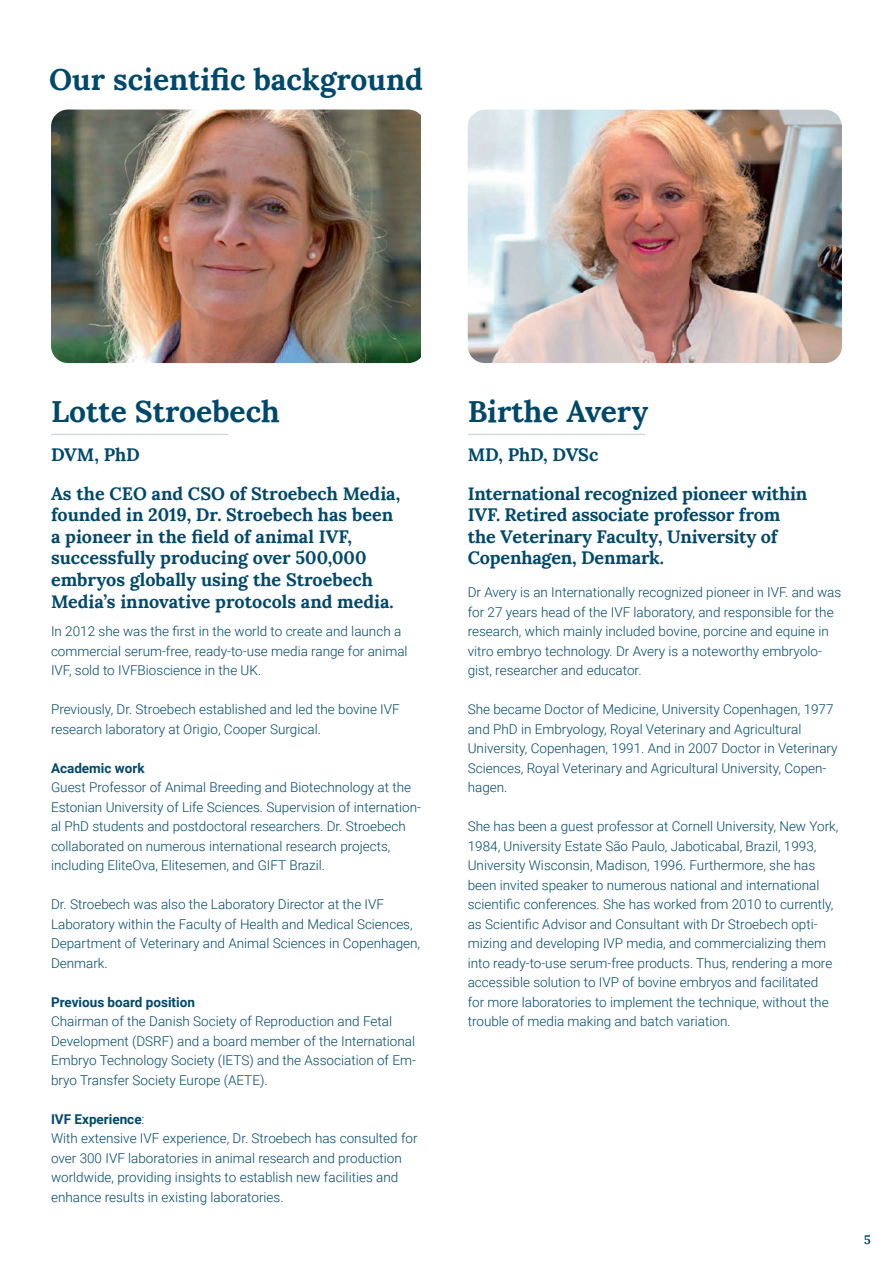
<style>
.page{position:relative;width:893px;height:1263px;background:#fff}
.page>*{position:absolute;margin:0;border:0;box-sizing:border-box;transform-origin:0 0}
.t1{font:700 30px "Lora";color:#00486a}
.t2{font:700 18px/21.6px "Lora";letter-spacing:-.005em;color:#00486a}
.t3{font:300 13.5px/19.5px "Roboto";color:#00486a}
.t4{font:700 13.5px "Roboto";color:#00486a}
.t5{font:12px "Lora";color:#00486a}
.s1{font-weight:700}
</style>
<div class="page">
<img style="left:51px;top:110px;width:370px;height:253px">
<img style="left:468px;top:110px;width:374px;height:253px">
<hr style="left:51px;top:434px;width:177px;height:1px;background:#00486a">
<hr style="left:468px;top:434px;width:177px;height:1px;background:#00486a">
<h1 class="t1" style="left:49px;top:54px;width:375px">Our scientific background</h1>
<h1 class="t1" style="left:51px;top:385px;width:230px">Lotte Stroebech</h1>
<h2 class="t2" style="left:51px;top:433px;width:351px;line-height:39px">DVM, PhD<br>As the CEO and CSO of Stroebech Media,</h2>
<h2 class="t2" style="left:51px;top:502px;width:344px">founded in 2019, Dr. Stroebech has been a pioneer in the field of animal IVF, successfully producing over 500,000 embryos globally using the Stroebech Media’s innovative protocols and media.</h2>
<p class="t3" style="left:51px;top:621px;width:358px">In 2012 she was the first in the world to create and launch a commercial serum-free, ready-to-use media range for animal<br>IVF, sold to IVFBioscience in the UK.</p>
<p class="t3" style="left:51px;top:699px;width:350px">Previously, Dr. Stroebech established and led the bovine IVF research laboratory at Origio, Cooper Surgical.</p>
<p class="t4" style="left:51px;top:758px;width:95px">Academic work</p>
<p class="t3" style="left:51px;top:777px;width:372px">Guest Professor of Animal Breeding and Biotechnology at the Estonian University of Life Sciences. Supervision of internation&shy;al PhD students and postdoctoral researchers. Dr. Stroebech collaborated on numerous international research projects, including EliteOva, Elitesemen, and GIFT Brazil.</p>
<p class="t3" style="left:51px;top:894px;width:371px">Dr. Stroebech was also the Laboratory Director at the IVF Laboratory within the Faculty of Health and Medical Sciences, Department of Veterinary and Animal Sciences in Copenhagen, Denmark.</p>
<p class="t4" style="left:51px;top:992px;width:145px">Previous board position</p>
<p class="t3" style="left:51px;top:1011px;width:366px">Chairman of the Danish Society of Reproduction and Fetal Development (DSRF) and a board member of the International Embryo Technology Society (IETS) and the Association of Em&shy;bryo Transfer Society Europe (AETE).</p>
<p class="t3" style="left:51px;top:1108px;width:368px"><span class="s1">IVF Experience</span>:<br>With extensive IVF experience, Dr. Stroebech has consulted for over 300 IVF laboratories in animal research and production worldwide, providing insights to establish new facilities and enhance results in existing laboratories.</p>
<h1 class="t1" style="left:468px;top:385px;width:182px">Birthe Avery</h1>
<h2 class="t2" style="left:468px;top:433px;width:341px;line-height:39px">MD, PhD, DVSc<br>International recognized pioneer within</h2>
<h2 class="t2" style="left:468px;top:502px;width:314px">IVF. Retired associate professor from the Veterinary Faculty, University of<br>Copenhagen, Denmark.</h2>
<p class="t3" style="left:468px;top:582px;width:375px">Dr Avery is an Internationally recognized pioneer in IVF. and was for 27 years head of the IVF laboratory, and responsible for the research, which mainly included bovine, porcine and equine in vitro embryo technology. Dr Avery is a noteworthy embryolo&shy;gist, researcher and educator.</p>
<p class="t3" style="left:468px;top:699px;width:371px">She became Doctor of Medicine, University Copenhagen, 1977 and PhD in Embryology, Royal Veterinary and Agricultural University, Copenhagen, 1991. And in 2007 Doctor in Veterinary Sciences, Royal Veterinary and Agricultural University, Copen&shy;hagen.</p>
<p class="t3" style="left:468px;top:816px;width:372px">She has been a guest professor at Cornell University, New York, 1984, University Estate São Paulo, Jaboticabal, Brazil, 1993, University Wisconsin, Madison, 1996. Furthermore, she has been invited speaker to numerous national and international scientific conferences. She has worked from 2010 to currently, as Scientific Advisor and Consultant with Dr Stroebech opti&shy;mizing and developing IVP media, and commercializing them into ready-to-use serum-free products. Thus, rendering a more accessible solution to IVP of bovine embryos and facilitated<br>for more laboratories to implement the technique, without the trouble of media making and batch variation.</p>
<p class="t5" style="left:864px;top:1230px;width:8px">5</p>
</div>
